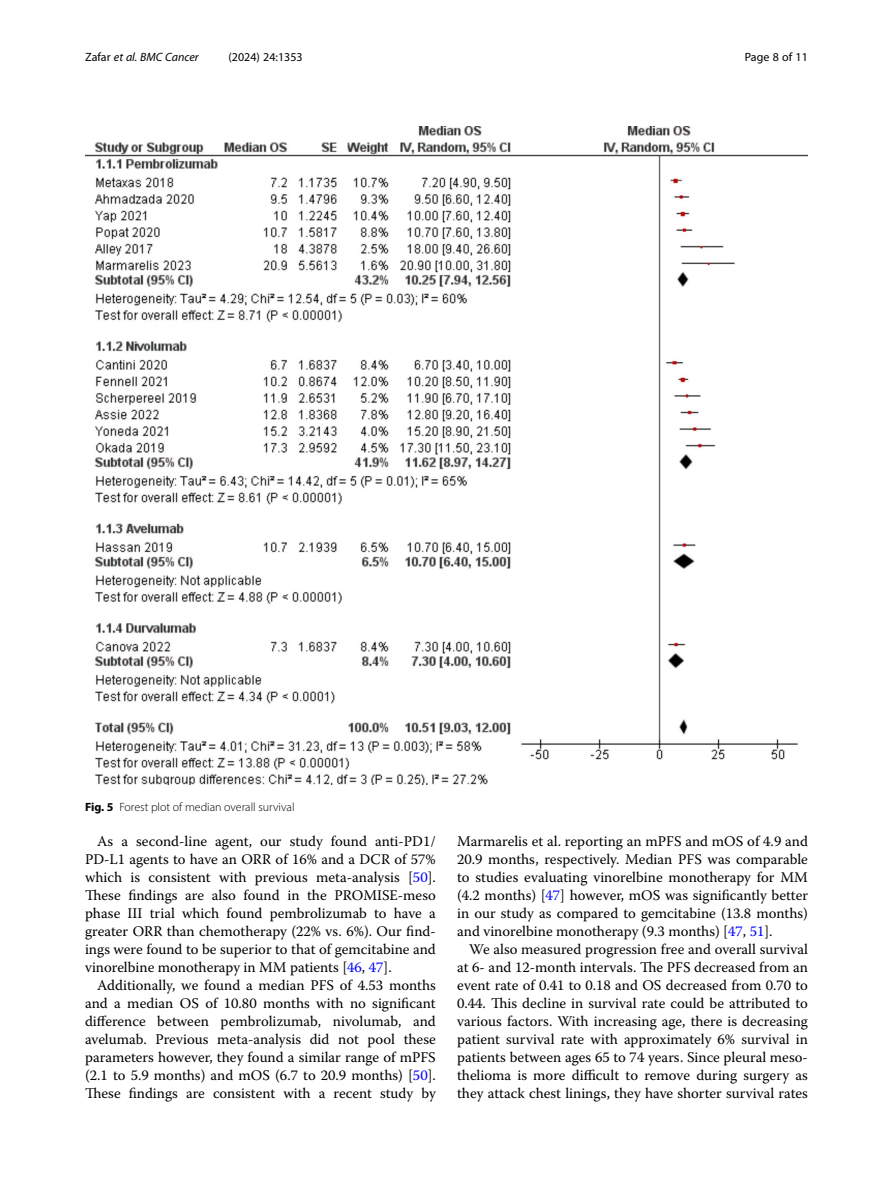
<style>
.page{position:relative;width:893px;height:1191px;background:#fff}
.page>*{position:absolute;margin:0;border:0;box-sizing:border-box;transform-origin:0 0}
.Body_Text_Indent{font:14.7px/18px "Warnock Pro";color:#000;text-align:justify}
.Figure_Caption{font:300 12px "Myriad Pro";color:#000}
.t1{font:12px "Myriad Pro";color:#000}
.t2{font:italic 12px "Myriad Pro";color:#000}
.s1{font-style:normal}
.s2{font-weight:700}
.s3{color:#00f}
</style>
<div class="page">
<img style="left:85px;top:126px;width:723px;height:658px">
<p class="t2" style="left:85px;top:50px;width:115px"><span class="s1">Zafar</span> et al. BMC Cancer</p>
<p class="t1" style="left:229px;top:50px;width:76px">(2024) 24:1353</p>
<p class="t1" style="left:745px;top:50px;width:65px">Page 8 of 11</p>
<p class="Figure_Caption" style="left:85px;top:800px;width:211px"><span class="s2">Fig. 5</span> Forest plot of median overall survival</p>
<p class="Body_Text_Indent" style="left:85px;top:832px;width:352px;text-indent:12px">As a second-line agent, our study found anti-PD1/ PD-L1 agents to have an ORR of 16% and a DCR of 57% which is consistent with previous meta-analysis [<span class="s3">50</span>].<br>These findings are also found in the PROMISE-meso phase III trial which found pembrolizumab to have a greater ORR than chemotherapy (22% vs. 6%). Our find&shy;ings were found to be superior to that of gemcitabine and vinorelbine monotherapy in MM patients [<span class="s3">46</span>, <span class="s3">47</span>].</p>
<p class="Body_Text_Indent" style="left:85px;top:976px;width:352px;text-indent:12px">Additionally, we found a median PFS of 4.53 months and a median OS of 10.80 months with no significant difference between pembrolizumab, nivolumab, and avelumab. Previous meta-analysis did not pool these parameters however, they found a similar range of mPFS (2.1 to 5.9 months) and mOS (6.7 to 20.9 months) [<span class="s3">50</span>].<br>These findings are consistent with a recent study by</p>
<p class="Body_Text_Indent" style="left:457px;top:832px;width:352px">Marmarelis et al. reporting an mPFS and mOS of 4.9 and 20.9 months, respectively. Median PFS was comparable to studies evaluating vinorelbine monotherapy for MM (4.2 months) [<span class="s3">47</span>] however, mOS was significantly better in our study as compared to gemcitabine (13.8 months) and vinorelbine monotherapy (9.3 months) [<span class="s3">47</span>, <span class="s3">51</span>].</p>
<p class="Body_Text_Indent" style="left:457px;top:940px;width:352px;text-indent:12px">We also measured progression free and overall survival at 6- and 12-month intervals. The PFS decreased from an event rate of 0.41 to 0.18 and OS decreased from 0.70 to 0.44. This decline in survival rate could be attributed to various factors. With increasing age, there is decreasing patient survival rate with approximately 6% survival in patients between ages 65 to 74 years. Since pleural meso&shy;thelioma is more difficult to remove during surgery as they attack chest linings, they have shorter survival rates</p>
</div>
